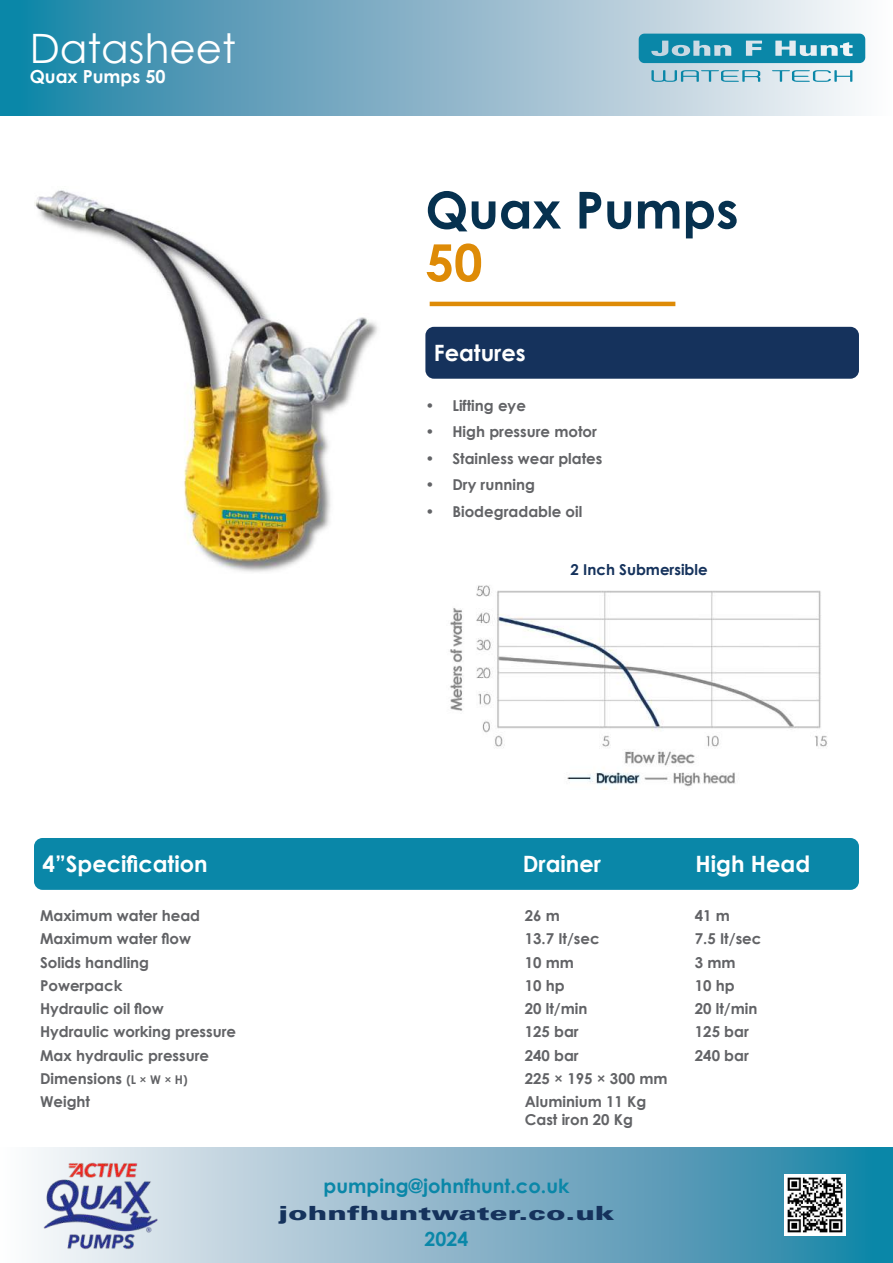
<style>
.page{position:relative;width:893px;height:1263px;background:#fff}
.page>*{position:absolute;margin:0;border:0;box-sizing:border-box;transform-origin:0 0}
.t1{font:700 51px "Century Gothic";color:#06314f}
.t2{font:700 51px "Century Gothic";color:#de8b07}
.t3{font:40.5px "Century Gothic";color:#fff}
.t4{font:700 22.5px "Century Gothic";color:#fff}
.t5{font:700 19.5px "Century Gothic";color:#0a87a8}
.t6{font:900 19.5px "Univers";color:#15325c;scale:1.5 1}
.t7{font:700 18px "Century Gothic";color:#fff}
.t8{font:700 15px/18px "Century Gothic";color:#626366}
.t9{font:700 15px "Century Gothic";color:#15325c}
.s1{font-size:12px}
</style>
<div class="page">
<div style="left:34px;top:838px;width:825px;height:52px;background:#0a87a8;border-radius:9px"></div>
<img style="left:0;top:0;width:866px;height:115px">
<svg style="left:639px;top:34px;width:226px;height:48px;background:#69b2c7"></svg>
<img style="left:38px;top:1148px;width:855px;height:115px">
<div style="left:425px;top:327px;width:434px;height:52px;background:#15325c;border-radius:9px"></div>
<img style="left:43px;top:1161px;width:116px;height:88px">
<hr style="left:430px;top:302px;width:245px;height:4px;background:#de8b07">
<img style="left:785px;top:1175px;width:61px;height:61px">
<img style="left:34px;top:190px;width:344px;height:382px">
<img style="left:450px;top:585px;width:378px;height:205px">
<h2 class="t3" style="left:30px;top:25px;width:207px">Datasheet</h2>
<p class="t7" style="left:30px;top:63px;width:137px">Quax Pumps 50</p>
<h1 class="t1" style="left:425px;top:171px;width:315px">Quax Pumps</h1>
<h1 class="t2" style="left:425px;top:234px;width:59px">50</h1>
<h3 class="t4" style="left:434px;top:336px;width:93px">Features</h3>
<p class="t8" style="left:425px;top:396px;width:102px">• Lifting eye</p>
<p class="t8" style="left:425px;top:422px;width:173px">• High pressure motor</p>
<p class="t8" style="left:425px;top:449px;width:178px">• Stainless wear plates</p>
<p class="t8" style="left:425px;top:475px;width:111px">• Dry running</p>
<p class="t8" style="left:425px;top:502px;width:158px">• Biodegradable oil</p>
<p class="t9" style="left:571px;top:558px;width:139px">2 Inch Submersible</p>
<h3 class="t4" style="left:43px;top:847px;width:167px">4”Specification</h3>
<h3 class="t4" style="left:523px;top:847px;width:80px">Drainer</h3>
<h3 class="t4" style="left:695px;top:847px;width:116px">High Head</h3>
<p class="t8" style="left:40px;top:906px;width:162px">Maximum water head</p>
<p class="t8" style="left:525px;top:906px;width:37px">26 m</p>
<p class="t8" style="left:695px;top:906px;width:37px">41 m</p>
<p class="t8" style="left:40px;top:929px;width:153px">Maximum water flow</p>
<p class="t8" style="left:525px;top:929px;width:76px">13.7 It/sec</p>
<p class="t8" style="left:695px;top:929px;width:68px">7.5 It/sec</p>
<p class="t8" style="left:40px;top:952px;width:111px">Solids handling</p>
<p class="t8" style="left:525px;top:952px;width:51px">10 mm</p>
<p class="t8" style="left:695px;top:952px;width:42px">3 mm</p>
<p class="t8" style="left:40px;top:976px;width:84px">Powerpack</p>
<p class="t8" style="left:525px;top:976px;width:41px">10 hp</p>
<p class="t8" style="left:695px;top:976px;width:41px">10 hp</p>
<p class="t8" style="left:40px;top:999px;width:125px">Hydraulic oil flow</p>
<p class="t8" style="left:525px;top:999px;width:64px">20 lt/min</p>
<p class="t8" style="left:695px;top:999px;width:64px">20 lt/min</p>
<p class="t8" style="left:40px;top:1022px;width:198px">Hydraulic working pressure</p>
<p class="t8" style="left:525px;top:1022px;width:55px">125 bar</p>
<p class="t8" style="left:695px;top:1022px;width:55px">125 bar</p>
<p class="t8" style="left:40px;top:1045px;width:171px">Max hydraulic pressure</p>
<p class="t8" style="left:525px;top:1045px;width:55px">240 bar</p>
<p class="t8" style="left:695px;top:1045px;width:55px">240 bar</p>
<p class="t8" style="left:40px;top:1069px;width:149px">Dimensions <span class="s1">(L × W × H)</span></p>
<p class="t8" style="left:525px;top:1069px;width:144px">225 × 195 × 300 mm</p>
<p class="t8" style="left:40px;top:1092px;width:52px">Weight</p>
<p class="t8" style="left:525px;top:1092px;width:123px">Aluminium 11 Kg<br>Cast iron 20 Kg</p>
<h3 class="t5" style="left:324px;top:1171px;width:247px">pumping@johnfhunt.co.uk</h3>
<h3 class="t5" style="left:425px;top:1228px;width:45px">2024</h3>
<h3 class="t6" style="left:279px;top:1205px;width:225px">johnfhuntwater.co.uk</h3>
</div>
